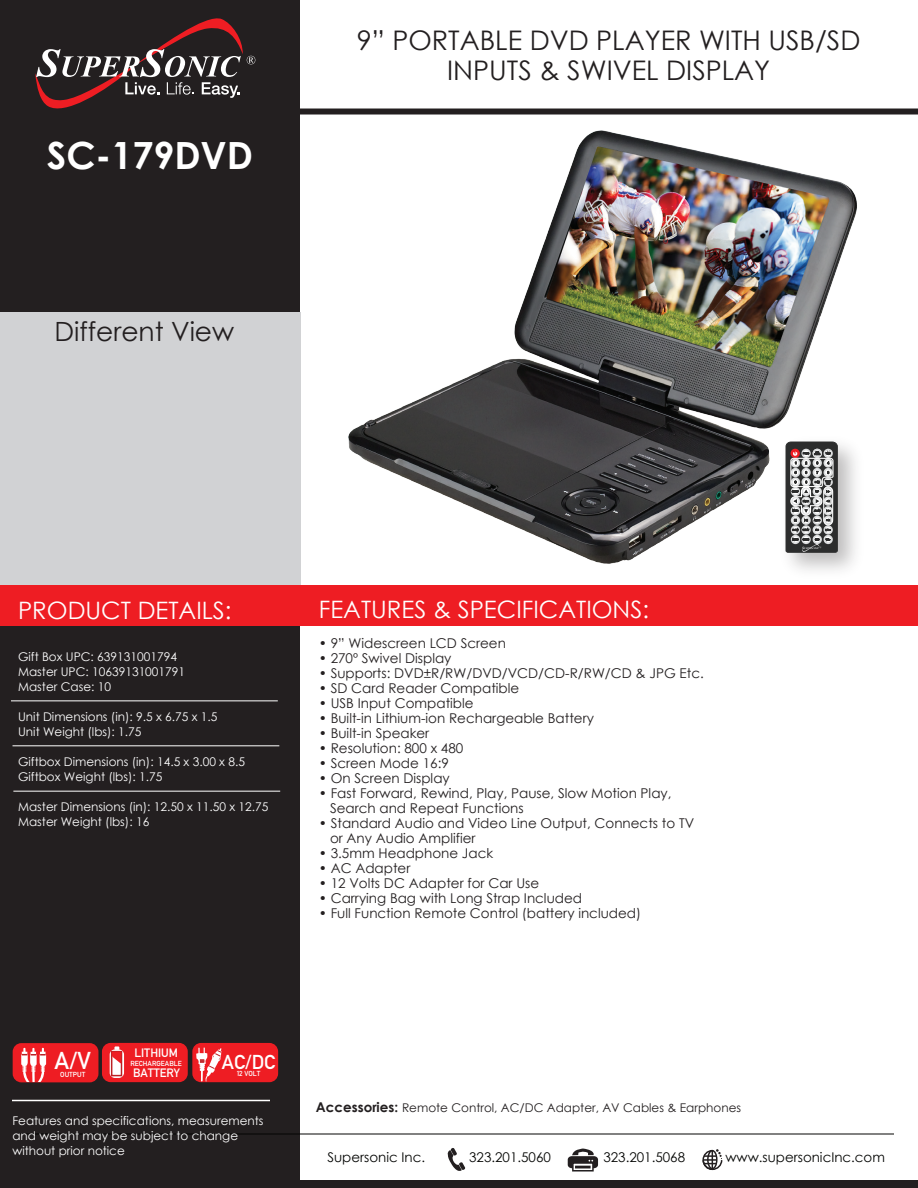
<style>
.page{position:relative;width:918px;height:1188px;background:#fff}
.page>*{position:absolute;margin:0;border:0;box-sizing:border-box;transform-origin:0 0}
.t1{font:700 37.5px "Century Gothic";color:#fff}
.t2{font:27px/30px "Century Gothic";color:#231f20;text-align:center}
.t3{font:26.55px "Century Gothic";color:#231f20}
.t4{font:25.5px "Roadgeek 2005 Mittelschrift";color:#fff}
.t5{font:24px "Century Gothic";color:#fff}
.t6{font:21.15px "Roadgeek 2005 Mittelschrift";color:#fff}
.t7{font:13.5px/15px "Century Gothic";color:#231f20}
.t8{font:13.35px "Century Gothic";color:#040503}
.t9{font:12.75px "Roadgeek 2005 Mittelschrift";color:#fff}
.t10{font:12px/15px "Century Gothic";color:#fff}
.t11{font:12px "Century Gothic";color:#231f20}
.t12{font:7.65px "Roadgeek 2005 Mittelschrift";color:#fff}
.s1{font-weight:700;font-size:13.5px}
</style>
<div class="page">
<img style="left:348px;top:130px;width:509px;height:434px">
<div style="left:0;top:0;width:300px;height:1184px;background:#231f20"></div>
<div style="left:0;top:312px;width:300px;height:275px;background:#d1d2d4"></div>
<hr style="left:20px;top:1134px;width:874px;height:1px;background:#040503">
<div style="left:0;top:1181px;width:918px;height:7px;background:#231f20"></div>
<div style="left:0;top:585px;width:918px;height:41px;background:#ee1d23"></div>
<svg style="left:447px;top:1148px;width:18px;height:23px"></svg>
<div style="left:568px;top:1156px;width:30px;height:12px;background:#231f20;border-radius:4px"></div>
<svg style="left:572px;top:1168px;width:22px;height:4px"></svg>
<svg style="left:572px;top:1149px;width:24px;height:19px"></svg>
<svg style="left:702px;top:1149px;width:21px;height:22px"></svg>
<hr style="left:11px;top:700px;width:267px;height:1px;background:#fff">
<hr style="left:13px;top:745px;width:266px;height:1px;background:#fff">
<div style="left:282px;top:109px;width:636px;height:6px;background:#231f20"></div>
<hr style="left:12px;top:1100px;width:258px;height:1px;background:#fff">
<svg style="left:35px;top:18px;width:220px;height:91px"></svg>
<div style="left:13px;top:1043px;width:85px;height:39px;background:#ee1d23;border-radius:9px"></div>
<svg style="left:21px;top:1047px;width:25px;height:35px"></svg>
<div style="left:102px;top:1043px;width:86px;height:39px;background:#ee1d23;border-radius:9px"></div>
<svg style="left:110px;top:1049px;width:14px;height:29px"></svg>
<div style="left:111px;top:1051px;width:11px;height:25px;border:2px solid #bc2024"></div>
<svg style="left:112px;top:1046px;width:9px;height:18px"></svg>
<div style="left:192px;top:1043px;width:86px;height:39px;background:#ee1d23;border-radius:9px"></div>
<svg style="left:196px;top:1048px;width:26px;height:34px"></svg>
<img style="left:774px;top:430px;width:83px;height:141px">
<svg style="left:786px;top:442px;width:52px;height:111px;background:#7c7b7b"></svg>
<hr style="left:13px;top:791px;width:267px;height:1px;background:#fff">
<h1 class="t1" style="left:47px;top:127px;width:208px">SC-179DVD</h1>
<h3 class="t3" style="left:55px;top:313px;width:181px">Different View</h3>
<h2 class="t2" style="left:357px;top:25px;width:505px">9” PORTABLE DVD PLAYER WITH USB/SD<br>INPUTS &amp; SWIVEL DISPLAY</h2>
<h3 class="t5" style="left:18px;top:593px;width:215px">PRODUCT DETAILS:</h3>
<p class="t10" style="left:18px;top:649px;width:169px">Gift Box UPC: 639131001794<br>Master UPC: 10639131001791<br>Master Case: 10</p>
<p class="t10" style="left:18px;top:709px;width:201px">Unit Dimensions (in): 9.5 x 6.75 x 1.5<br>Unit Weight (lbs): 1.75</p>
<p class="t10" style="left:18px;top:754px;width:228px">Giftbox Dimensions (in): 14.5 x 3.00 x 8.5<br>Giftbox Weight (lbs): 1.75</p>
<p class="t10" style="left:18px;top:799px;width:252px">Master Dimensions (in): 12.50 x 11.50 x 12.75<br>Master Weight (lbs): 16</p>
<h3 class="t5" style="left:319px;top:592px;width:332px">FEATURES &amp; SPECIFICATIONS:</h3>
<p class="t7" style="left:319px;top:635px;width:189px">• 9” Widescreen LCD Screen</p>
<p class="t7" style="left:319px;top:650px;width:134px">• 270º Swivel Display</p>
<p class="t7" style="left:319px;top:665px;width:387px">• Supports: DVD±R/RW/DVD/VCD/CD-R/RW/CD &amp; JPG Etc.</p>
<p class="t7" style="left:319px;top:680px;width:202px">• SD Card Reader Compatible</p>
<p class="t7" style="left:319px;top:695px;width:156px">• USB Input Compatible</p>
<p class="t7" style="left:319px;top:710px;width:277px">• Built-in Lithium-ion Rechargeable Battery</p>
<p class="t7" style="left:319px;top:725px;width:112px">• Built-in Speaker</p>
<p class="t7" style="left:319px;top:740px;width:146px">• Resolution: 800 x 480</p>
<p class="t7" style="left:319px;top:755px;width:132px">• Screen Mode 16:9</p>
<p class="t7" style="left:319px;top:770px;width:133px">• On Screen Display</p>
<p class="t7" style="left:330px;top:785px;width:343px;text-indent:-11px">• Fast Forward, Rewind, Play, Pause, Slow Motion Play,<br>Search and Repeat Functions</p>
<p class="t7" style="left:330px;top:815px;width:366px;text-indent:-11px">• Standard Audio and Video Line Output, Connects to TV or Any Audio Amplifier</p>
<p class="t7" style="left:319px;top:845px;width:176px">• 3.5mm Headphone Jack</p>
<p class="t7" style="left:319px;top:860px;width:93px">• AC Adapter</p>
<p class="t7" style="left:319px;top:875px;width:222px">• 12 Volts DC Adapter for Car Use</p>
<p class="t7" style="left:319px;top:890px;width:265px">• Carrying Bag with Long Strap Included</p>
<p class="t7" style="left:319px;top:905px;width:324px">• Full Function Remote Control (battery included)</p>
<h3 class="t4" style="left:55px;top:1045px;width:38px">A/V</h3>
<p class="t12" style="left:60px;top:1069px;width:27px">OUTPUT</p>
<p class="t9" style="left:135px;top:1045px;width:45px">LITHIUM</p>
<p class="t12" style="left:131px;top:1059px;width:53px">RECHARGEABLE</p>
<p class="t9" style="left:133px;top:1065px;width:48px">BATTERY</p>
<h3 class="t6" style="left:222px;top:1049px;width:55px">AC/DC</h3>
<p class="t12" style="left:237px;top:1069px;width:25px">12 VOLT</p>
<p class="t10" style="left:12px;top:1113px;width:253px">Features and specifications, measurements and weight may be subject to change without prior notice</p>
<p class="t11" style="left:316px;top:1099px;width:427px"><span class="s1">Accessories:</span> Remote Control, AC/DC Adapter, AV Cables &amp; Earphones</p>
<p class="t8" style="left:327px;top:1148px;width:99px">Supersonic Inc.</p>
<p class="t8" style="left:469px;top:1148px;width:83px">323.201.5060</p>
<p class="t8" style="left:603px;top:1148px;width:83px">323.201.5068</p>
<p class="t8" style="left:725px;top:1148px;width:161px">www.supersonicInc.com</p>
</div>
